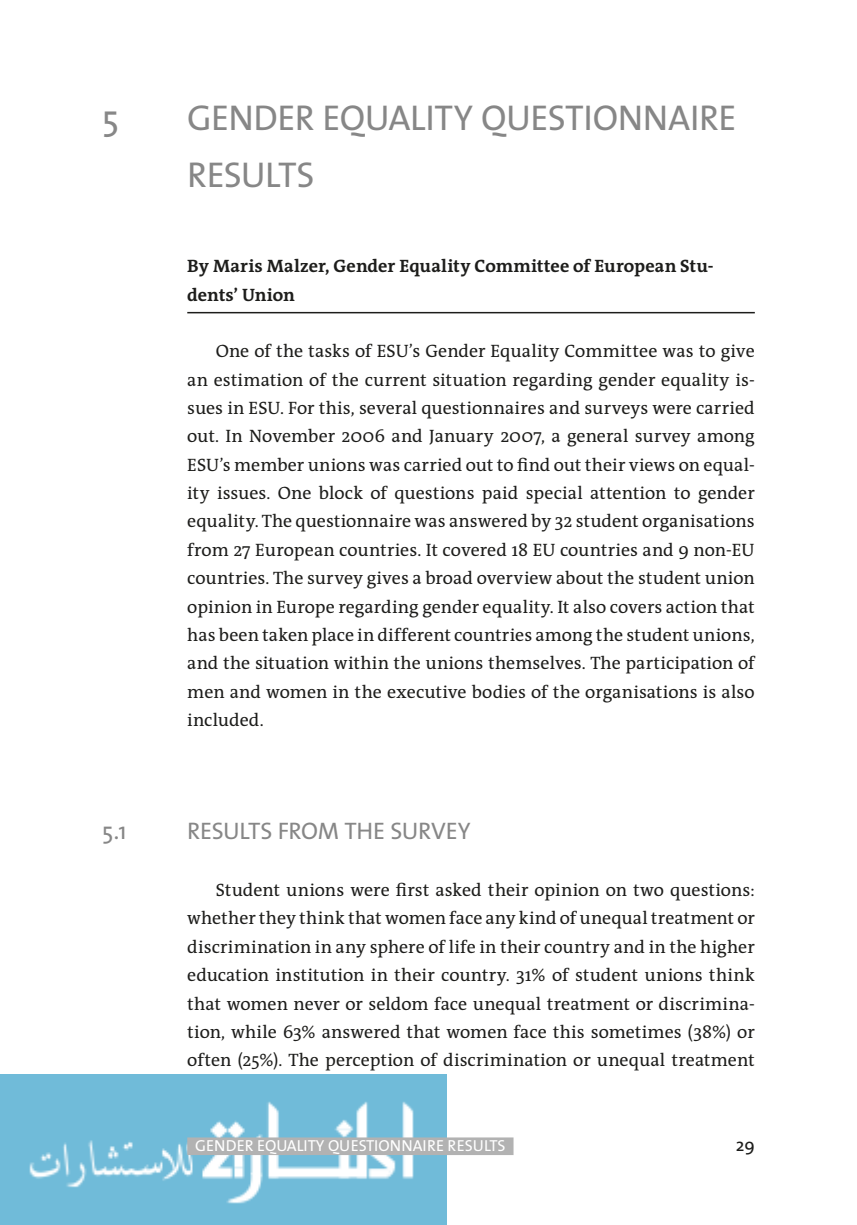
<style>
.page{position:relative;width:857px;height:1225px;background:#fff}
.page>*{position:absolute;margin:0;border:0;box-sizing:border-box;transform-origin:0 0}
.t1{font:36px/56.6px "The Sans";letter-spacing:-.015em;color:#878787}
.t2{font:24px "The Sans";letter-spacing:-.015em;color:#878787}
.t3{font:18px/28.4px "The Antiqua B5";letter-spacing:.005em;color:#1d1d1b;text-align:justify}
.t4{font:700 18px/28.4px "The Antiqua B7";letter-spacing:.005em;color:#1d1d1b}
.t5{font:18px "The Sans";color:#1d1d1b}
.t6{font:16px "The Sans";color:#fff}
</style>
<div class="page">
<img style="left:0;top:1075px;width:446px;height:150px">
<div style="left:187px;top:1137px;width:326px;height:18px;background:#b2b2b2"></div>
<hr style="left:187px;top:312px;width:567px;height:1px;background:#1d1d1b">
<h1 class="t1" style="left:102px;top:89px;width:18px">5</h1>
<h1 class="t1" style="left:187px;top:89px;width:550px">GENDER EQUALITY QUESTIONNAIRE<br>RESULTS</h1>
<p class="t4" style="left:187px;top:253px;width:527px">By Maris Malzer, Gender Equality Committee of European Stu&shy;dents’ Union</p>
<p class="t3" style="left:187px;top:338px;width:568px;text-indent:28px">One of the tasks of ESU’s Gender Equality Committee was to give an estimation of the current situation regarding gender equality is&shy;sues in ESU. For this, several questionnaires and surveys were carried out. In November 2006 and January 2007, a general survey among ESU’s member unions was carried out to find out their views on equal&shy;ity issues. One block of questions paid special attention to gender equality. The questionnaire was answered by 32 student organisations from 27 European countries. It covered 18 EU countries and 9 non-EU countries. The survey gives a broad overview about the student union opinion in Europe regarding gender equality. It also covers action that has been taken place in different countries among the student unions, and the situation within the unions themselves. The participation of men and women in the executive bodies of the organisations is also included.</p>
<h2 class="t2" style="left:102px;top:811px;width:26px">5.1</h2>
<h2 class="t2" style="left:187px;top:811px;width:285px">RESULTS FROM THE SURVEY</h2>
<p class="t3" style="left:187px;top:876px;width:568px;text-indent:28px">Student unions were first asked their opinion on two questions: whether they think that women face any kind of unequal treatment or discrimination in any sphere of life in their country and in the higher education institution in their country. 31% of student unions think that women never or seldom face unequal treatment or discrimina&shy;tion, while 63% answered that women face this sometimes (38%) or often (25%). The perception of discrimination or unequal treatment</p>
<p class="t6" style="left:195px;top:1132px;width:311px">GENDER EQUALITY QUESTIONNAIRE RESULTS</p>
<p class="t5" style="left:735px;top:1130px;width:21px">29</p>
</div>
